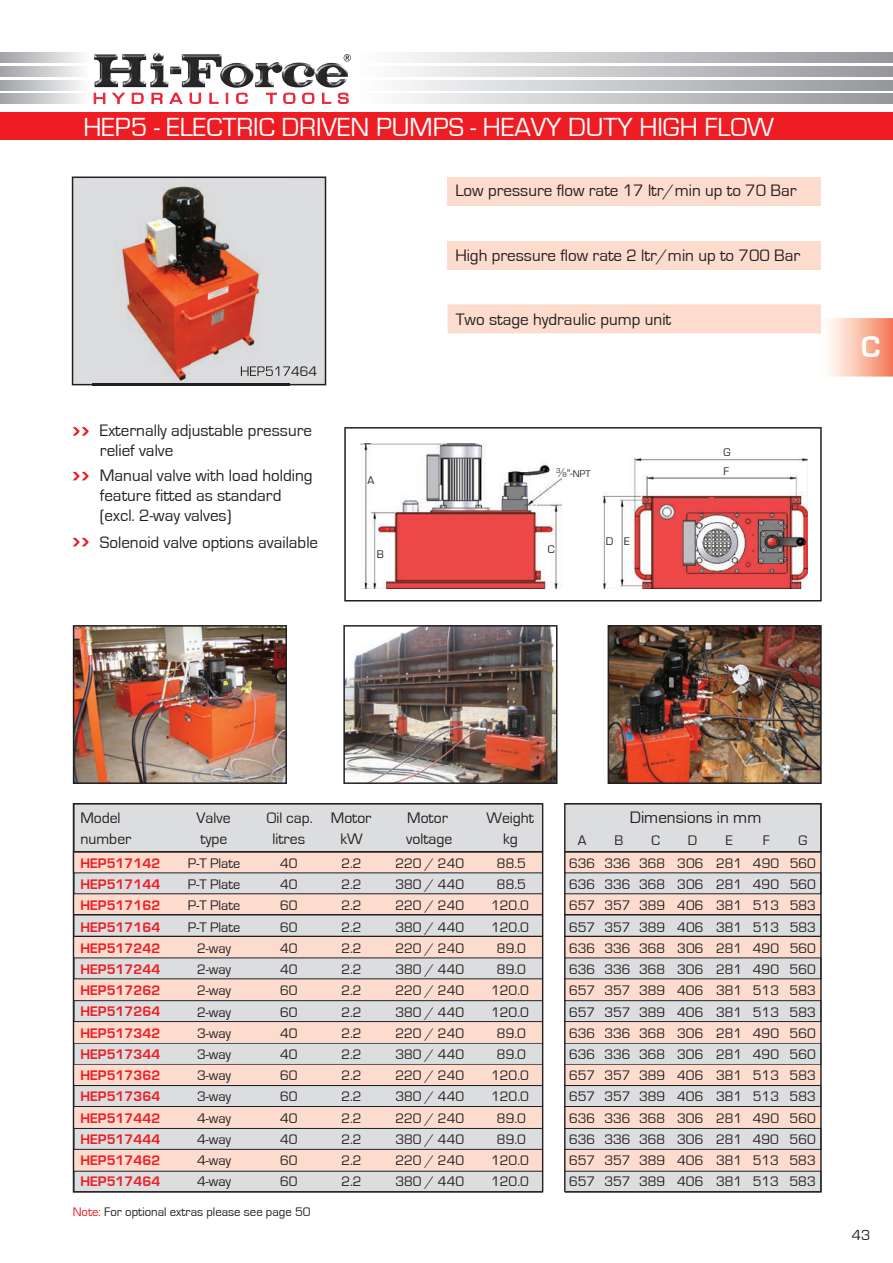
<style>
.page{position:relative;width:893px;height:1263px;background:#fff}
.page>*{position:absolute;margin:0;border:0;box-sizing:border-box;transform-origin:0 0}
.t1{font:700 30.9px "Eurostile";color:#fff}
.t2{font:27px "Eurostile";color:#fff}
.t3{font:17.1px/20px "Eurostile";color:#231f20}
.t4{font:15.6px/21.5px "Eurostile";color:#231f20}
.t5{font:15px "Eurostile";color:#231f20}
.t6{font:14.25px/21.3px "Eurostile";color:#231f20;text-align:justify}
.t7{font:700 14.25px/21.3px "Eurostile";color:#ee1d23;text-align:justify}
.t8{font:12.75px "Eurostile";color:#231f20}
.t9{font:11.4px/18.5px "Eurostile";color:#231f20}
.t10{font:10.05px "Eurostile";color:#231f20}
.s1{font-size:7.2px}
.s2{font-size:11.4px}
.s3{color:#ee1d23}
</style>
<div class="page">
<svg style="left:401px;top:52px;width:492px;height:11px;background:#c3c4c7"></svg>
<svg style="left:401px;top:67px;width:492px;height:10px;background:#c3c4c7"></svg>
<svg style="left:401px;top:80px;width:492px;height:10px;background:#c3c4c7"></svg>
<svg style="left:401px;top:94px;width:492px;height:10px;background:#c3c4c7"></svg>
<svg style="left:0;top:52px;width:82px;height:11px"></svg>
<svg style="left:0;top:67px;width:82px;height:10px"></svg>
<svg style="left:0;top:80px;width:82px;height:10px"></svg>
<svg style="left:0;top:94px;width:82px;height:10px"></svg>
<img style="left:94px;top:53px;width:220px;height:34px">
<svg style="left:344px;top:54px;width:7px;height:8px"></svg>
<svg style="left:94px;top:92px;width:31px;height:12px"></svg>
<svg style="left:132px;top:93px;width:12px;height:11px"></svg>
<svg style="left:151px;top:93px;width:12px;height:11px"></svg>
<svg style="left:169px;top:93px;width:14px;height:11px"></svg>
<svg style="left:189px;top:93px;width:12px;height:11px"></svg>
<svg style="left:209px;top:93px;width:10px;height:11px"></svg>
<svg style="left:226px;top:93px;width:2px;height:11px"></svg>
<svg style="left:236px;top:92px;width:12px;height:12px"></svg>
<svg style="left:266px;top:93px;width:11px;height:11px"></svg>
<svg style="left:283px;top:92px;width:13px;height:12px"></svg>
<svg style="left:302px;top:92px;width:13px;height:12px"></svg>
<svg style="left:322px;top:93px;width:9px;height:11px"></svg>
<svg style="left:338px;top:92px;width:11px;height:12px"></svg>
<div style="left:0;top:113px;width:893px;height:27px;background:#ee1d23"></div>
<svg style="left:72px;top:177px;width:254px;height:208px;background:#ceced0"></svg>
<div style="left:75px;top:1150px;width:745px;height:21px;background:#fddcce"></div>
<div style="left:74px;top:1171px;width:747px;height:21px;background:#dcdddf;border:1px solid #231f20"></div>
<div style="left:74px;top:1128px;width:747px;height:22px;background:#dcdddf;border:1px solid #231f20"></div>
<div style="left:75px;top:979px;width:745px;height:21px;background:#fddcce"></div>
<svg style="left:75px;top:1022px;width:745px;height:106px;background:#e8d5ce"></svg>
<div style="left:74px;top:1000px;width:747px;height:22px;background:#dcdddf;border:1px solid #231f20"></div>
<div style="left:74px;top:957px;width:747px;height:22px;background:#dcdddf"></div>
<div style="left:72px;top:851px;width:748px;height:22px;background:#fddcce"></div>
<svg style="left:75px;top:894px;width:745px;height:64px;background:#e7d2ca"></svg>
<hr style="left:74px;top:915px;width:747px;height:1px;background:#231f20">
<div style="left:74px;top:872px;width:747px;height:22px;background:#dcdddf;border:1px solid #231f20"></div>
<div style="left:74px;top:803px;width:747px;height:49px;background:#dcdddf"></div>
<hr style="left:74px;top:851px;width:747px;height:2px;background:#231f20">
<div style="left:543px;top:801px;width:21px;height:392px;background:#fff;border:1px solid #fff"></div>
<hr style="left:542px;top:803px;width:1px;height:389px;background:#231f20">
<hr style="left:564px;top:803px;width:1px;height:389px;background:#231f20">
<svg style="left:73px;top:427px;width:16px;height:9px"></svg>
<svg style="left:73px;top:472px;width:16px;height:8px"></svg>
<svg style="left:73px;top:538px;width:16px;height:8px"></svg>
<img style="left:92px;top:182px;width:197px;height:204px">
<img style="left:241px;top:366px;width:48px;height:10px">
<img style="left:346px;top:628px;width:208px;height:153px">
<div style="left:343px;top:625px;width:214px;height:159px;border:2px solid #231f20"></div>
<img style="left:611px;top:628px;width:208px;height:153px">
<div style="left:608px;top:625px;width:214px;height:159px;border:2px solid #231f20"></div>
<svg style="left:344px;top:427px;width:478px;height:174px"></svg>
<img style="left:603px;top:457px;width:205px;height:132px">
<svg style="left:709px;top:498px;width:5px;height:7px"></svg>
<img style="left:361px;top:444px;width:200px;height:145px">
<div style="left:448px;top:177px;width:373px;height:29px;background:#fddcce"></div>
<div style="left:448px;top:241px;width:373px;height:29px;background:#fddcce"></div>
<svg style="left:448px;top:304px;width:445px;height:73px"></svg>
<img style="left:76px;top:628px;width:208px;height:153px">
<div style="left:73px;top:625px;width:214px;height:159px;border:2px solid #231f20"></div>
<h2 class="t2" style="left:83px;top:112px;width:692px">HEP5 - ELECTRIC DRIVEN PUMPS - HEAVY DUTY HIGH FLOW</h2>
<p class="t3" style="left:455px;top:181px;width:343px">Low pressure flow rate 17 ltr/min up to 70 Bar</p>
<p class="t3" style="left:455px;top:246px;width:346px">High pressure flow rate 2 ltr/min up to 700 Bar</p>
<p class="t3" style="left:100px;top:420px;width:214px">Externally adjustable pressure relief valve</p>
<p class="t3" style="left:100px;top:466px;width:214px">Manual valve with load holding feature fitted as standard (excl. 2-way valves)</p>
<p class="t3" style="left:100px;top:532px;width:220px">Solenoid valve options available</p>
<p class="t9" style="left:368px;top:471px;width:8px">A</p>
<p class="t9" style="left:377px;top:545px;width:9px">B</p>
<p class="t3" style="left:456px;top:309px;width:217px">Two stage hydraulic pump unit</p>
<p class="t10" style="left:556px;top:468px;width:36px"><sup>3</sup>/<span class="s1">8</span><span class="s2">”-</span>NPT</p>
<p class="t9" style="left:548px;top:540px;width:8px">C</p>
<p class="t9" style="left:606px;top:533px;width:25px">D E</p>
<p class="t9" style="left:724px;top:443px;width:9px">G<br>F</p>
<h1 class="t1" style="left:861px;top:330px;width:21px">C</h1>
<p class="t4" style="left:80px;top:807px;width:53px">Model number</p>
<p class="t7" style="left:81px;top:853px;width:81px">HEP517142<br>HEP517144<br>HEP517162<br>HEP517164<br>HEP517242<br>HEP517244<br>HEP517262<br>HEP517264<br>HEP517342<br>HEP517344<br>HEP517362<br>HEP517364<br>HEP517442<br>HEP517444<br>HEP517462<br>HEP517464</p>
<p class="t4" style="left:196px;top:807px;width:36px">Valve type</p>
<p class="t6" style="left:188px;top:853px;width:54px;text-align:center">P-T Plate<br>P-T Plate<br>P-T Plate<br>P-T Plate<br>2-way<br>2-way<br>2-way<br>2-way<br>3-way<br>3-way<br>3-way<br>3-way<br>4-way<br>4-way<br>4-way<br>4-way</p>
<p class="t4" style="left:267px;top:807px;width:48px;text-align:center">Oil cap. litres</p>
<p class="t6" style="left:280px;top:853px;width:19px">40<br>40<br>60<br>60<br>40<br>40<br>60<br>60<br>40<br>40<br>60<br>60<br>40<br>40<br>60<br>60</p>
<p class="t8" style="left:73px;top:1205px;width:239px"><span class="s3">Note:</span> For optional extras please see page 50</p>
<p class="t4" style="left:331px;top:807px;width:42px;text-align:center">Motor kW</p>
<p class="t6" style="left:341px;top:853px;width:22px">2.2<br>2.2<br>2.2<br>2.2<br>2.2<br>2.2<br>2.2<br>2.2<br>2.2<br>2.2<br>2.2<br>2.2<br>2.2<br>2.2<br>2.2<br>2.2</p>
<p class="t4" style="left:406px;top:807px;width:48px">Motor voltage</p>
<p class="t6" style="left:395px;top:853px;width:70px">220 / 240<br>380 / 440<br>220 / 240<br>380 / 440<br>220 / 240<br>380 / 440<br>220 / 240<br>380 / 440<br>220 / 240<br>380 / 440<br>220 / 240<br>380 / 440<br>220 / 240<br>380 / 440<br>220 / 240<br>380 / 440</p>
<p class="t4" style="left:486px;top:807px;width:49px;text-align:center">Weight kg</p>
<p class="t6" style="left:491px;top:853px;width:39px;text-align:center">88.5<br>88.5<br>120.0<br>120.0<br>89.0<br>89.0<br>120.0<br>120.0<br>89.0<br>89.0<br>120.0<br>120.0<br>89.0<br>89.0<br>120.0<br>120.0</p>
<p class="t3" style="left:630px;top:808px;width:133px">Dimensions in mm</p>
<p class="t6" style="left:578px;top:830px;width:10px">A</p>
<p class="t6" style="left:614px;top:830px;width:10px">B</p>
<p class="t6" style="left:651px;top:830px;width:10px">C</p>
<p class="t6" style="left:726px;top:830px;width:9px">E</p>
<p class="t6" style="left:799px;top:830px;width:10px">G</p>
<p class="t6" style="left:569px;top:829px;width:248px;line-height:23.1px;text-indent:194px">F<br>636 336 368 306 281 490 560</p>
<p class="t6" style="left:569px;top:874px;width:248px">636 336 368 306 281 490 560<br>657 357 389 406 381 513 583<br>657 357 389 406 381 513 583<br>636 336 368 306 281 490 560<br>636 336 368 306 281 490 560<br>657 357 389 406 381 513 583<br>657 357 389 406 381 513 583<br>636 336 368 306 281 490 560<br>636 336 368 306 281 490 560<br>657 357 389 406 381 513 583<br>657 357 389 406 381 513 583<br>636 336 368 306 281 490 560<br>636 336 368 306 281 490 560<br>657 357 389 406 381 513 583<br>657 357 389 406 381 513 583</p>
<p class="t6" style="left:688px;top:830px;width:11px">D</p>
<p class="t5" style="left:852px;top:1227px;width:20px">43</p>
</div>
